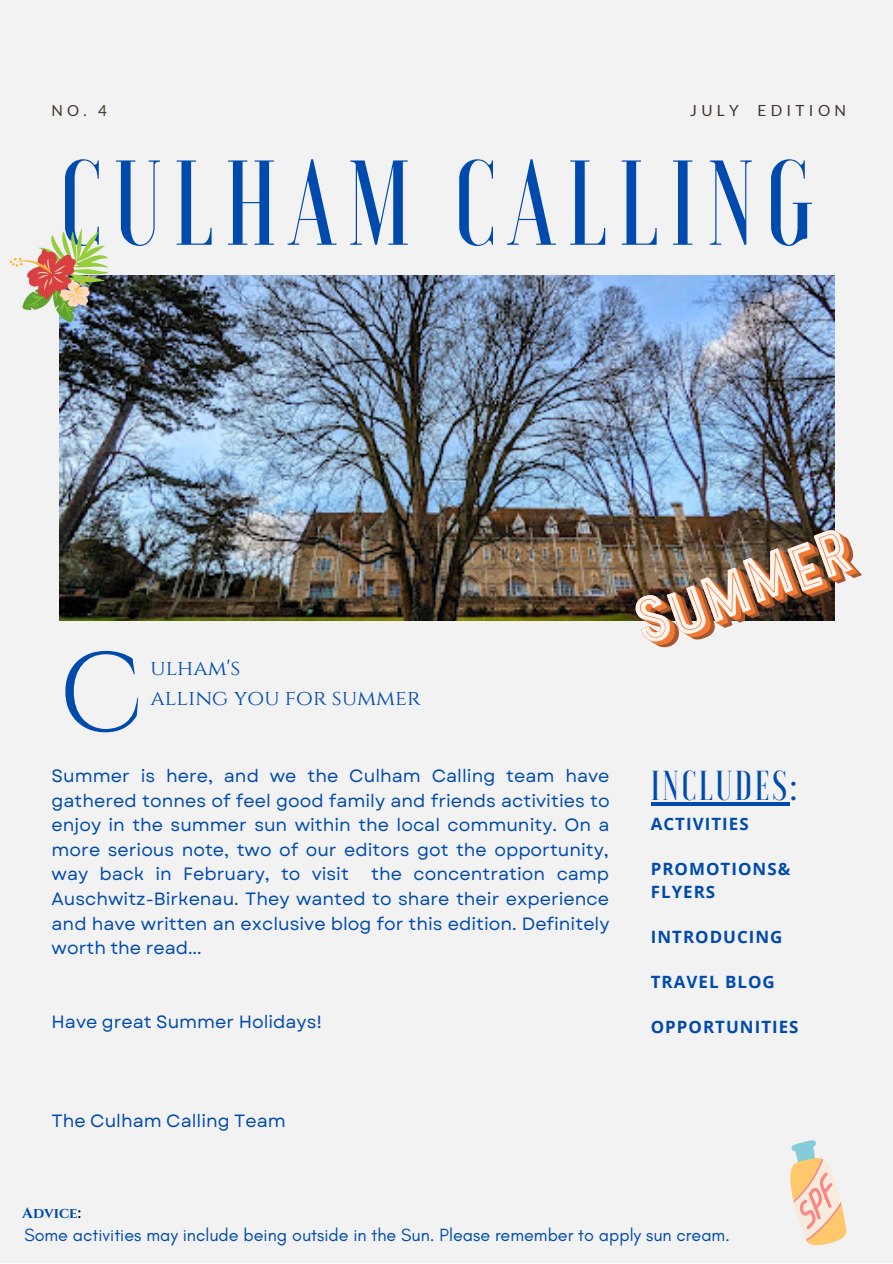
<style>
.page{position:relative;width:893px;height:1264px;background:#fff}
.page>*{position:absolute;margin:0;border:0;box-sizing:border-box;transform-origin:0 0}
.t1{font:500 120.45px "Voga";letter-spacing:.09em;color:#004aad}
.t2{font:111.75px "Cinzel";color:#004aad}
.t3{font:500 41.7px "Voga";letter-spacing:.06em;color:#004aad}
.t4{font:21.6px "Cinzel";color:#004aad}
.t5{font:18px "Glacial Indifference";color:#004aad}
.t6{font:17.7px/24.6px "Garet";color:#004aad;text-align:justify}
.t7{font:700 16.95px "Open Sans";letter-spacing:.06em;color:#004aad}
.t8{font:15.3px "Lato";letter-spacing:.28em;color:#3e382b}
.t9{font:15.15px "Lato";color:#3e382b}
.t10{font:700 15px "Cinzel";color:#004aad}
.s1{color:#000}
</style>
<div class="page">
<div style="left:0;top:0;width:892px;height:1262px;background:#f2f2f2"></div>
<img style="left:59px;top:275px;width:775px;height:345px">
<img style="left:10px;top:229px;width:98px;height:93px">
<img style="left:630px;top:524px;width:232px;height:124px">
<svg style="left:790px;top:1140px;width:56px;height:105px"></svg>
<hr style="left:650px;top:802px;width:139px;height:3px;background:#004aad">
<p class="t9" style="left:52px;top:101px;width:57px">NO. 4</p>
<p class="t8" style="left:690px;top:101px;width:157px">JULY EDITION</p>
<p class="t1" style="left:59px;top:143px;width:755px">CULHAM CALLING</p>
<p class="t2" style="left:59px;top:622px;width:86px">C</p>
<p class="t4" style="left:150px;top:654px;width:91px">ULHAM'S</p>
<p class="t4" style="left:150px;top:684px;width:271px">ALLING YOU FOR SUMMER</p>
<p class="t6" style="left:52px;top:763px;width:559px">Summer is here, and we the Culham Calling team have gathered tonnes of feel good family and friends activities to enjoy in the summer sun within the local community. On a more serious note, two of our editors got the opportunity, way back in February, to visit the concentration camp Auschwitz-Birkenau. They wanted to share their experience and have written an exclusive blog for this edition. Definitely worth the read...</p>
<p class="t6" style="left:52px;top:1009px;width:272px">Have great Summer Holidays!</p>
<p class="t6" style="left:52px;top:1108px;width:235px">The Culham Calling Team</p>
<p class="t10" style="left:22px;top:1203px;width:60px">Advice<span class="s1">:</span></p>
<p class="t3" style="left:650px;top:764px;width:148px">INCLUDES:</p>
<p class="t7" style="left:650px;top:812px;width:99px">ACTIVITIES</p>
<p class="t7" style="left:650px;top:857px;width:141px">PROMOTIONS&amp;</p>
<p class="t7" style="left:650px;top:879px;width:66px">FLYERS</p>
<p class="t7" style="left:650px;top:924px;width:133px">INTRODUCING</p>
<p class="t7" style="left:650px;top:969px;width:125px">TRAVEL BLOG</p>
<p class="t7" style="left:650px;top:1014px;width:149px">OPPORTUNITIES</p>
<p class="t5" style="left:24px;top:1223px;width:707px">Some activities may include being outside in the Sun. Please remember to apply sun cream.</p>
</div>
